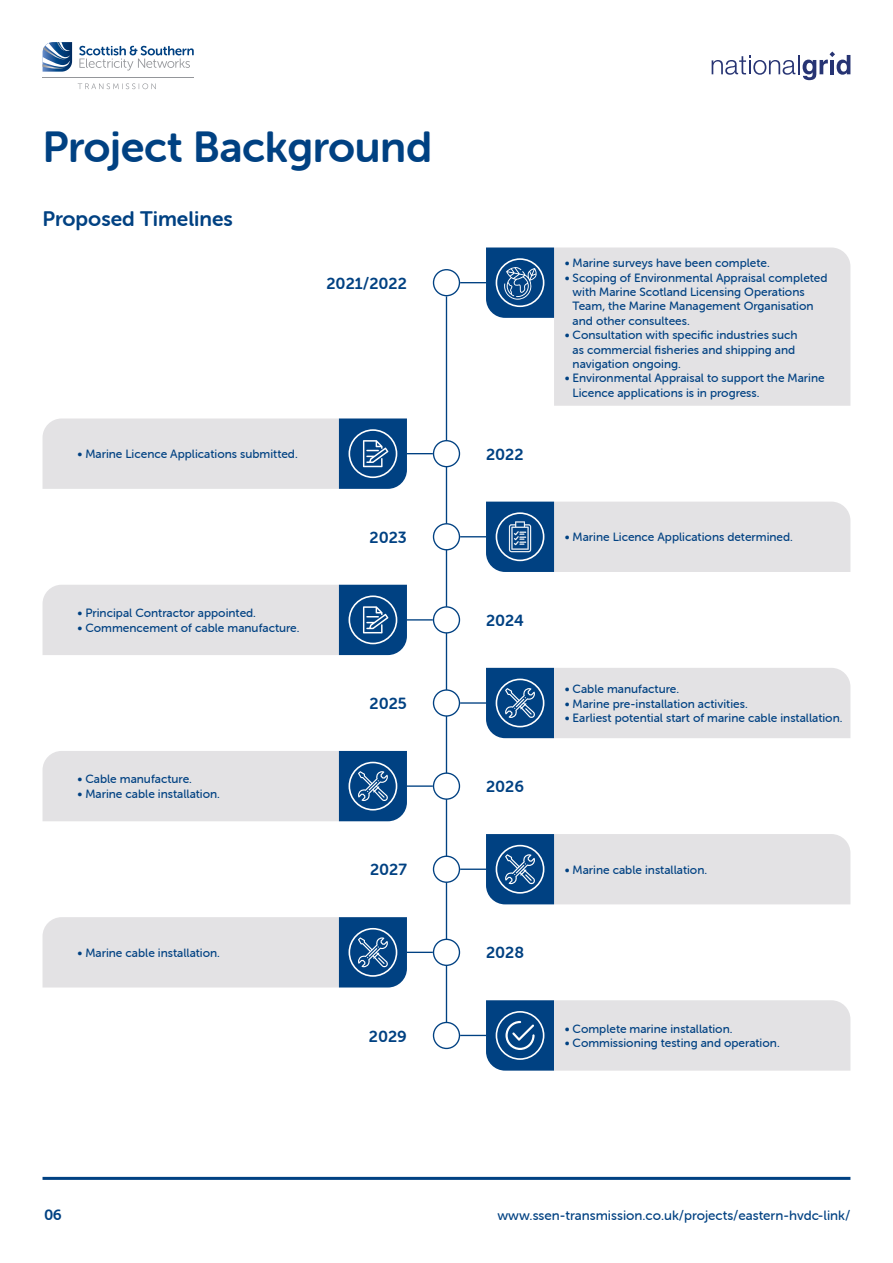
<style>
.page{position:relative;width:893px;height:1263px;background:#fff}
.page>*{position:absolute;margin:0;border:0;box-sizing:border-box;transform-origin:0 0}
.t1{font:43.5px "Museo Sans Rounded 700";letter-spacing:-.01em;color:#004182}
.t2{font:21px "Museo Sans Rounded 700";color:#004182}
.t3{font:16.2px "Museo Sans Rounded 700";color:#004182}
.t4{font:15px "Museo Sans Rounded 700";color:#004182}
.t5{font:13.5px "Museo Sans Rounded 500";color:#004182}
.t6{font:12px/14.4px "Museo Sans Rounded 500";color:#004182}
</style>
<div class="page">
<hr style="left:43px;top:1177px;width:807px;height:3px;background:#004182">
<svg style="left:712px;top:52px;width:138px;height:28px"></svg>
<svg style="left:43px;top:42px;width:29px;height:30px"></svg>
<svg style="left:79px;top:46px;width:115px;height:25px"></svg>
<hr style="left:43px;top:77px;width:151px;height:1px;background:#94969a">
<svg style="left:78px;top:83px;width:78px;height:6px"></svg>
<hr style="left:446px;top:296px;width:1px;height:739px;background:#004182">
<div style="left:554px;top:247px;width:296px;height:159px;background:#e3e2e4"></div>
<div style="left:433px;top:269px;width:27px;height:27px;border:1px solid #004182;border-radius:50%"></div>
<svg style="left:460px;top:247px;width:94px;height:71px"></svg>
<hr style="left:407px;top:785px;width:26px;height:2px;background:#004182">
<div style="left:433px;top:773px;width:26px;height:26px;background:#fff;border-radius:50%"></div>
<div style="left:433px;top:772px;width:27px;height:28px;border:1px solid #004182;border-radius:50%"></div>
<svg style="left:43px;top:751px;width:364px;height:70px;background:#bdc7d4"></svg>
<div style="left:433px;top:441px;width:26px;height:26px;background:#fff;border-radius:50%"></div>
<div style="left:433px;top:440px;width:27px;height:27px;border:1px solid #004182;border-radius:50%"></div>
<svg style="left:43px;top:418px;width:390px;height:71px;background:#c3ccd7"></svg>
<div style="left:433px;top:524px;width:26px;height:26px;background:#fff;border-radius:50%"></div>
<div style="left:433px;top:523px;width:27px;height:27px;border:1px solid #004182;border-radius:50%"></div>
<svg style="left:460px;top:502px;width:390px;height:70px;background:#c2ccd7"></svg>
<hr style="left:460px;top:868px;width:26px;height:2px;background:#004182">
<div style="left:433px;top:856px;width:26px;height:26px;background:#fff;border-radius:50%"></div>
<div style="left:433px;top:855px;width:27px;height:28px;border:1px solid #004182;border-radius:50%"></div>
<svg style="left:486px;top:834px;width:364px;height:70px;background:#bec8d4"></svg>
<hr style="left:460px;top:702px;width:26px;height:2px;background:#004182">
<div style="left:433px;top:690px;width:26px;height:26px;background:#fff;border-radius:50%"></div>
<div style="left:433px;top:689px;width:27px;height:28px;border:1px solid #004182;border-radius:50%"></div>
<svg style="left:486px;top:668px;width:364px;height:70px;background:#bec7d4"></svg>
<div style="left:433px;top:607px;width:26px;height:26px;background:#fff;border-radius:50%"></div>
<div style="left:433px;top:606px;width:27px;height:27px;border:1px solid #004182;border-radius:50%"></div>
<svg style="left:43px;top:585px;width:390px;height:70px;background:#c2cbd7"></svg>
<div style="left:433px;top:939px;width:26px;height:26px;background:#fff;border-radius:50%"></div>
<div style="left:433px;top:939px;width:27px;height:27px;border:1px solid #004182;border-radius:50%"></div>
<svg style="left:43px;top:917px;width:390px;height:70px;background:#c3ccd7"></svg>
<div style="left:433px;top:1022px;width:26px;height:26px;background:#fff;border-radius:50%"></div>
<div style="left:433px;top:1022px;width:27px;height:27px;border:1px solid #004182;border-radius:50%"></div>
<svg style="left:460px;top:1000px;width:390px;height:70px;background:#c3ccd7"></svg>
<h1 class="t1" style="left:43px;top:122px;width:391px">Project Background</h1>
<h2 class="t2" style="left:43px;top:207px;width:192px">Proposed Timelines</h2>
<h3 class="t3" style="left:326px;top:274px;width:82px">2021/2022</h3>
<p class="t6" style="left:78px;top:447px;width:222px">• Marine Licence Applications submitted.</p>
<h3 class="t3" style="left:486px;top:445px;width:39px">2022</h3>
<p class="t6" style="left:565px;top:256px;width:207px">• Marine surveys have been complete.</p>
<p class="t6" style="left:573px;top:270px;width:256px;text-indent:-8px">• Scoping of Environmental Appraisal completed with Marine Scotland Licensing Operations Team, the Marine Management Organisation and other consultees.</p>
<p class="t6" style="left:573px;top:328px;width:227px;text-indent:-8px">• Consultation with specific industries such as commercial fisheries and shipping and navigation ongoing.</p>
<p class="t6" style="left:573px;top:371px;width:254px;text-indent:-8px">• Environmental Appraisal to support the Marine<br>Licence applications is in progress.</p>
<p class="t6" style="left:78px;top:606px;width:180px">• Principal Contractor appointed.</p>
<p class="t6" style="left:78px;top:620px;width:224px">• Commencement of cable manufacture.</p>
<p class="t6" style="left:78px;top:772px;width:116px">• Cable manufacture.</p>
<p class="t6" style="left:78px;top:786px;width:144px">• Marine cable installation.</p>
<h3 class="t3" style="left:369px;top:528px;width:39px">2023</h3>
<p class="t6" style="left:565px;top:530px;width:230px">• Marine Licence Applications determined.</p>
<h3 class="t3" style="left:369px;top:694px;width:39px">2025</h3>
<h3 class="t3" style="left:486px;top:611px;width:40px">2024</h3>
<h3 class="t3" style="left:486px;top:777px;width:40px">2026</h3>
<p class="t6" style="left:565px;top:682px;width:116px">• Cable manufacture.</p>
<p class="t6" style="left:565px;top:696px;width:185px">• Marine pre-installation activities.</p>
<p class="t6" style="left:565px;top:711px;width:279px">• Earliest potential start of marine cable installation.</p>
<h3 class="t3" style="left:370px;top:861px;width:38px">2027</h3>
<p class="t6" style="left:565px;top:862px;width:144px">• Marine cable installation.</p>
<p class="t6" style="left:78px;top:945px;width:144px">• Marine cable installation.</p>
<h3 class="t3" style="left:486px;top:944px;width:40px">2028</h3>
<h3 class="t3" style="left:369px;top:1027px;width:40px">2029</h3>
<p class="t6" style="left:565px;top:1021px;width:169px">• Complete marine installation.</p>
<p class="t6" style="left:565px;top:1036px;width:217px">• Commissioning testing and operation.</p>
<p class="t4" style="left:44px;top:1207px;width:19px">06</p>
<p class="t5" style="left:497px;top:1208px;width:355px">www.ssen-transmission.co.uk/projects/eastern-hvdc-link/</p>
</div>
